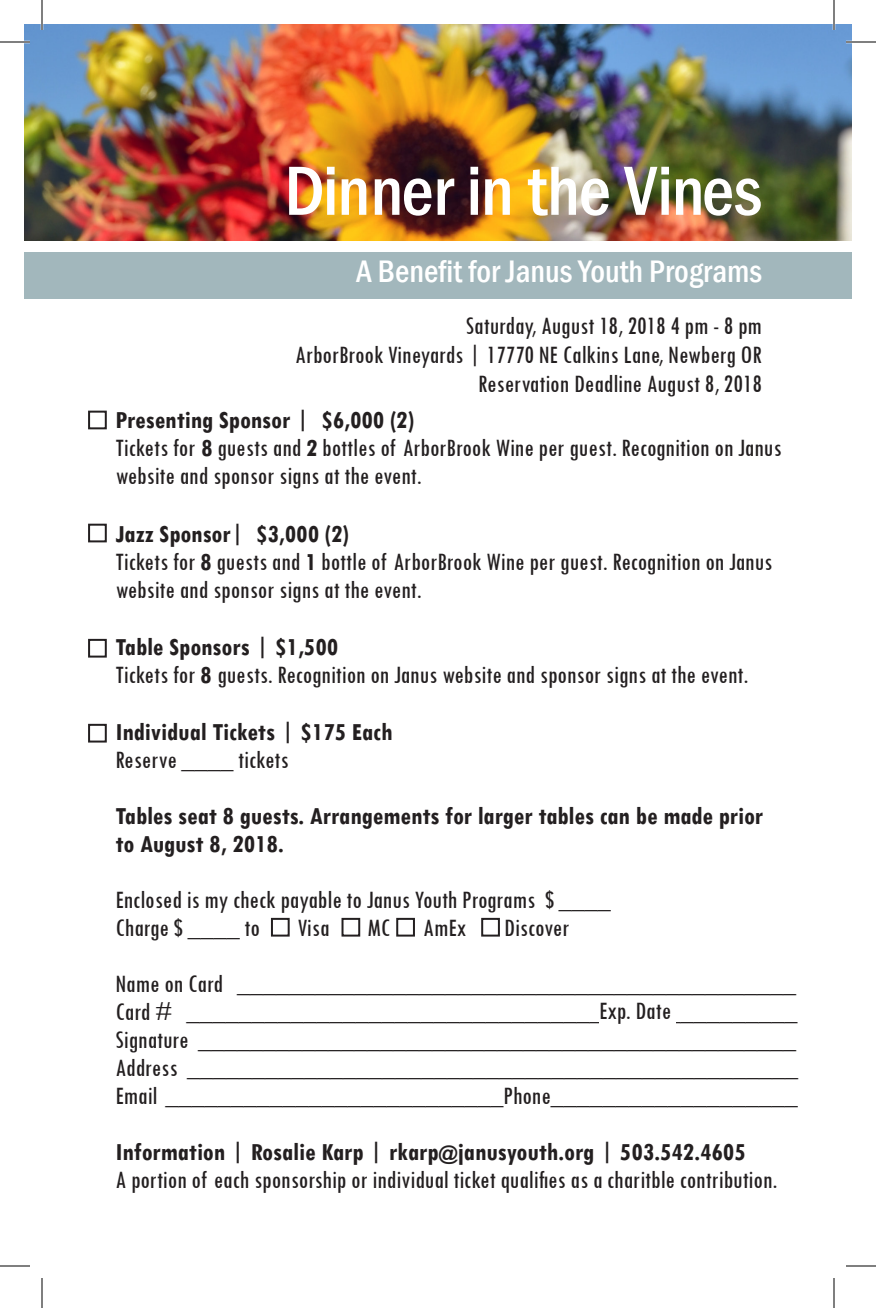
<style>
.page{position:relative;width:876px;height:1308px;background:#fff}
.page>*{position:absolute;margin:0;border:0;box-sizing:border-box;transform-origin:0 0}
.t1{font:500 condensed 72px "Franklin Gothic";letter-spacing:-.02em;color:#fff}
.t2{font:500 condensed 32px "Franklin Gothic";color:#fff}
.body{font:condensed 26px/28px "Tw Cen";color:#231f20}
.body-2{font:700 condensed 26px/28px "Tw Cen";color:#231f20}
.s1{font-weight:700}
.s2{font-size:20px}
</style>
<div class="page">
<div style="left:396px;top:918px;width:19px;height:19px;border:2px solid #231f20"></div>
<div style="left:481px;top:918px;width:19px;height:19px;border:2px solid #231f20"></div>
<div style="left:342px;top:918px;width:18px;height:19px;border:2px solid #231f20"></div>
<div style="left:271px;top:918px;width:19px;height:19px;border:2px solid #231f20"></div>
<div style="left:88px;top:524px;width:19px;height:18px;border:2px solid #231f20"></div>
<div style="left:88px;top:639px;width:19px;height:19px;border:2px solid #231f20"></div>
<div style="left:88px;top:724px;width:19px;height:19px;border:2px solid #231f20"></div>
<div style="left:88px;top:411px;width:19px;height:18px;border:2px solid #231f20"></div>
<img style="left:24px;top:24px;width:828px;height:217px">
<div style="left:24px;top:252px;width:828px;height:46px;background:#a2b7bc"></div>
<hr style="left:0;top:41px;width:30px;height:2px;background:#fff">
<hr style="left:846px;top:41px;width:30px;height:2px;background:#fff">
<hr style="left:41px;top:0;width:2px;height:30px;background:#fff">
<hr style="left:833px;top:0;width:2px;height:30px;background:#fff">
<hr style="left:0;top:42px;width:30px;height:1px;background:#000">
<hr style="left:846px;top:42px;width:30px;height:1px;background:#000">
<hr style="left:0;top:1266px;width:30px;height:1px;background:#000">
<hr style="left:846px;top:1266px;width:30px;height:1px;background:#000">
<hr style="left:42px;top:0;width:1px;height:30px;background:#000">
<hr style="left:42px;top:1278px;width:1px;height:30px;background:#000">
<hr style="left:834px;top:0;width:1px;height:30px;background:#000">
<hr style="left:834px;top:1278px;width:1px;height:30px;background:#000">
<h2 class="t1" style="left:284px;top:144px;width:479px">Dinner in the Vines</h2>
<h3 class="t2" style="left:356px;top:250px;width:407px">A Benefit for Janus Youth Programs</h3>
<h2 class="body" style="left:466px;top:311px;width:298px">Saturday, August 18, 2018 4 pm - 8 pm</h2>
<h2 class="body" style="left:295px;top:340px;width:468px">ArborBrook Vineyards | 17770 NE Calkins Lane, Newberg OR</h2>
<h2 class="body" style="left:478px;top:369px;width:285px">Reservation Deadline August 8, 2018</h2>
<h3 class="body-2" style="left:115px;top:405px;width:300px">Presenting Sponsor | $6,000 (2)</h3>
<p class="body" style="left:115px;top:433px;width:668px">Tickets for <span class="s1">8</span> guests and <span class="s1">2</span> bottles of ArborBrook Wine per guest. Recognition on Janus website and sponsor signs at the event.</p>
<h3 class="body-2" style="left:115px;top:519px;width:235px">Jazz Sponsor| $3,000 (2)</h3>
<p class="body" style="left:115px;top:547px;width:658px">Tickets for <span class="s1">8</span> guests and <span class="s1">1</span> bottle of ArborBrook Wine per guest. Recognition on Janus website and sponsor signs at the event.</p>
<h3 class="body-2" style="left:115px;top:632px;width:224px">Table Sponsors | $1,500</h3>
<p class="body" style="left:115px;top:660px;width:635px">Tickets for <span class="s1">8</span> guests. Recognition on Janus website and sponsor signs at the event.</p>
<h3 class="body-2" style="left:115px;top:717px;width:279px">Individual Tickets | $175 Each</h3>
<p class="body" style="left:115px;top:745px;width:175px">Reserve ____ tickets</p>
<p class="body-2" style="left:115px;top:801px;width:649px">Tables seat 8 guests. Arrangements for larger tables can be made prior to August 8, 2018.</p>
<p class="body" style="left:115px;top:885px;width:497px">Enclosed is my check payable to Janus Youth Programs $ ____</p>
<p class="body" style="left:115px;top:913px;width:146px">Charge $ ____ to</p>
<p class="body" style="left:298px;top:913px;width:33px">Visa</p>
<p class="body" style="left:367px;top:913px;width:24px">MC</p>
<p class="body" style="left:423px;top:913px;width:45px">AmEx</p>
<p class="body" style="left:504px;top:913px;width:67px">Discover</p>
<p class="body" style="left:115px;top:969px;width:682px">Name on Card ___________________________________________</p>
<p class="body" style="left:115px;top:997px;width:684px">Card # _______________________________________________</p>
<p class="body" style="left:115px;top:1025px;width:682px">Signature ______________________________________________</p>
<p class="body" style="left:115px;top:1053px;width:684px">Address _______________________________________________</p>
<p class="body" style="left:115px;top:1081px;width:684px">Email __________________________Phone___________________</p>
<p class="body-2" style="left:115px;top:1137px;width:632px">Information | Rosalie Karp | rkarp<span class="s2">@</span>janusyouth.org | 503.542.4605</p>
<p class="body" style="left:115px;top:1165px;width:663px">A portion of each sponsorship or individual ticket qualifies as a charitble contribution.</p>
<p class="body" style="left:599px;top:996px;width:74px">Exp. Date</p>
</div>
